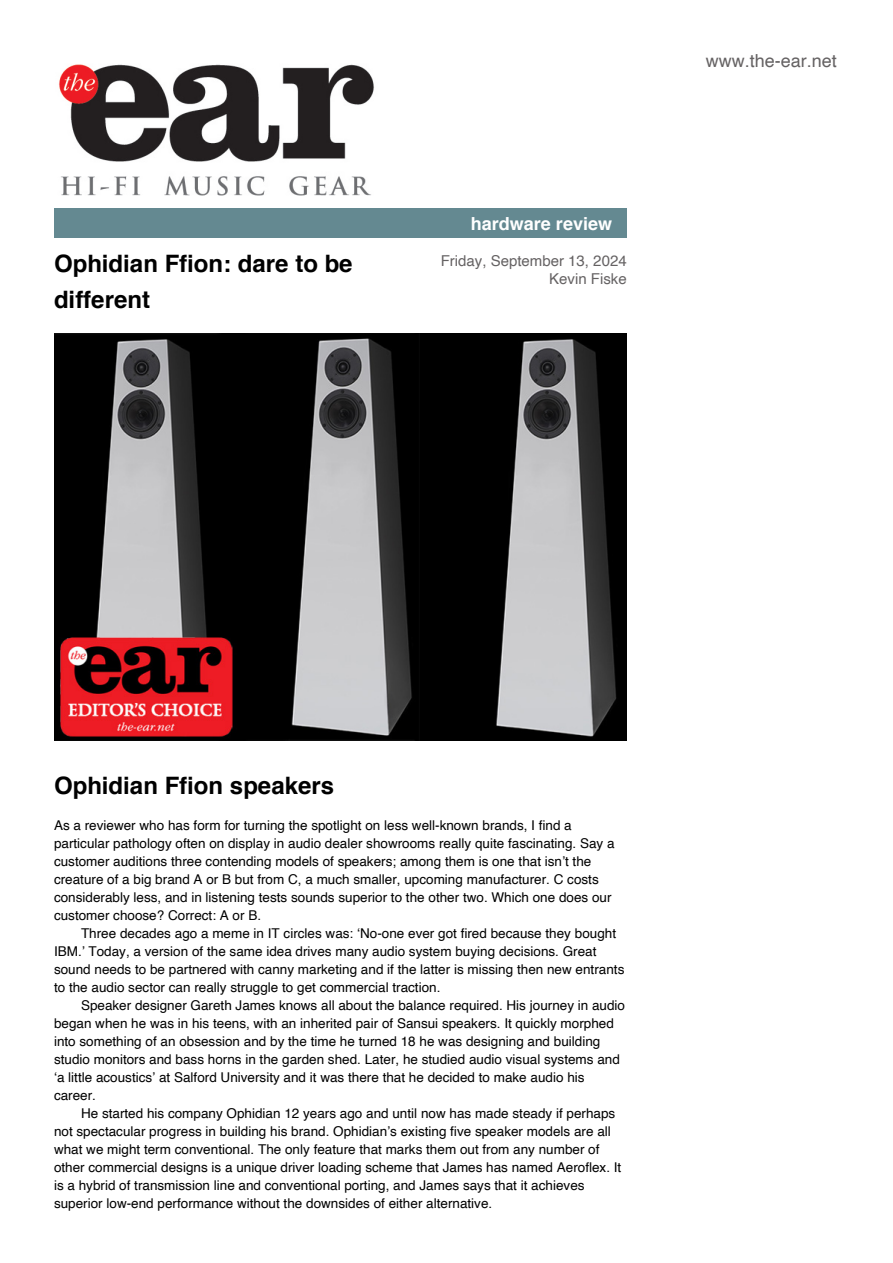
<style>
.page{position:relative;width:893px;height:1263px;background:#fff}
.page>*{position:absolute;margin:0;border:0;box-sizing:border-box;transform-origin:0 0}
.t1{font:700 24px/36px "Helvetica";color:#000}
.t2{font:18px "Helvetica";color:#656263}
.t3{font:700 18px "Helvetica";color:#fff}
.t4{font:15px/18px "Helvetica";color:#656263;text-align:right}
.t5{font:13.5px/18px "Helvetica";color:#000}
</style>
<div class="page">
<img style="left:59px;top:64px;width:315px;height:132px">
<div style="left:54px;top:208px;width:573px;height:30px;background:#648991"></div>
<img style="left:54px;top:333px;width:573px;height:408px">
<h1 class="t1" style="left:54px;top:247px;width:300px">Ophidian Ffion: dare to be different</h1>
<h2 class="t3" style="left:471px;top:217px;width:143px">hardware review</h2>
<p class="t4" style="left:441px;top:253px;width:187px">Friday, September 13, 2024<br>Kevin Fiske</p>
<h2 class="t2" style="left:706px;top:53px;width:133px">www.the-ear.net</h2>
<h1 class="t1" style="left:54px;top:769px;width:282px">Ophidian Ffion speakers</h1>
<p class="t5" style="left:54px;top:817px;width:562px">As a reviewer who has form for turning the spotlight on less well-known brands, I find a particular pathology often on display in audio dealer showrooms really quite fascinating. Say a customer auditions three contending models of speakers; among them is one that isn’t the creature of a big brand A or B but from C, a much smaller, upcoming manufacturer. C costs considerably less, and in listening tests sounds superior to the other two. Which one does our customer choose? Correct: A or B.</p>
<p class="t5" style="left:54px;top:925px;width:572px;text-indent:27px">Three decades ago a meme in IT circles was: ‘No-one ever got fired because they bought IBM.’ Today, a version of the same idea drives many audio system buying decisions. Great sound needs to be partnered with canny marketing and if the latter is missing then new entrants to the audio sector can really struggle to get commercial traction.</p>
<p class="t5" style="left:54px;top:997px;width:573px;text-indent:27px">Speaker designer Gareth James knows all about the balance required. His journey in audio began when he was in his teens, with an inherited pair of Sansui speakers. It quickly morphed into something of an obsession and by the time he turned 18 he was designing and building studio monitors and bass horns in the garden shed. Later, he studied audio visual systems and ‘a little acoustics’ at Salford University and it was there that he decided to make audio his career.</p>
<p class="t5" style="left:54px;top:1105px;width:569px;text-indent:27px">He started his company Ophidian 12 years ago and until now has made steady if perhaps not spectacular progress in building his brand. Ophidian’s existing five speaker models are all what we might term conventional. The only feature that marks them out from any number of other commercial designs is a unique driver loading scheme that James has named Aeroflex. It is a hybrid of transmission line and conventional porting, and James says that it achieves superior low-end performance without the downsides of either alternative.</p>
</div>
